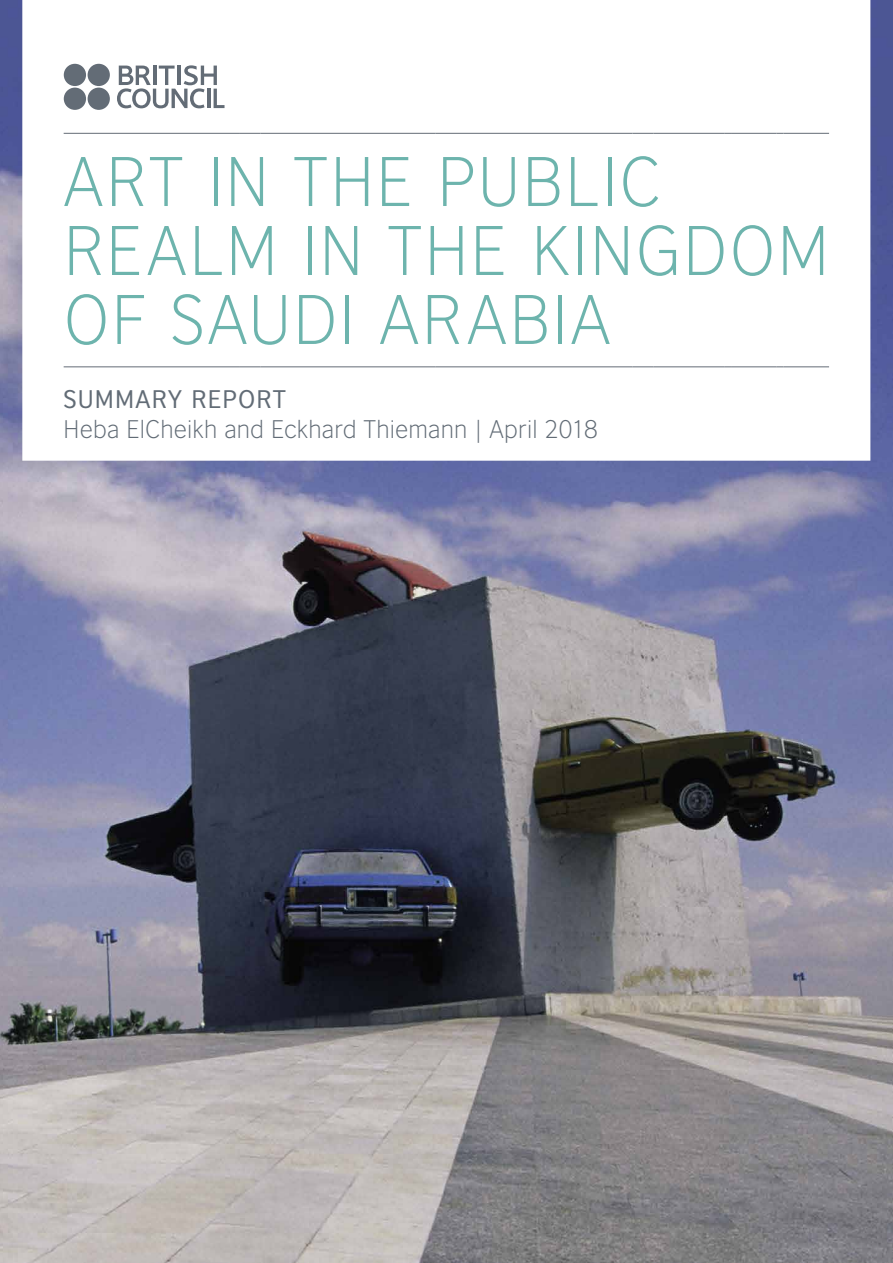
<style>
.page{position:relative;width:893px;height:1263px;background:#fff}
.page>*{position:absolute;margin:0;border:0;box-sizing:border-box;transform-origin:0 0}
.t1{font:300 66px/69px "British Council Sans";letter-spacing:.03em;color:#6db4ad}
.t2{font:300 24px "British Council Sans";letter-spacing:.005em;color:#626c76}
.t3{font:24px "British Council Sans";letter-spacing:.045em;color:#626c76}
</style>
<div class="page">
<img style="left:0;top:0;width:893px;height:1263px">
<svg style="left:22px;top:0;width:848px;height:461px"></svg>
<hr style="left:64px;top:133px;width:175px;height:1px;background:#636c76">
<svg style="left:239px;top:133px;width:21px;height:1px"></svg>
<hr style="left:260px;top:133px;width:176px;height:1px;background:#636c76">
<svg style="left:436px;top:133px;width:21px;height:1px"></svg>
<hr style="left:457px;top:133px;width:175px;height:1px;background:#636c76">
<svg style="left:632px;top:133px;width:22px;height:1px"></svg>
<hr style="left:654px;top:133px;width:70px;height:1px;background:#636c76">
<hr style="left:731px;top:133px;width:46px;height:1px;background:#636c76">
<hr style="left:783px;top:133px;width:46px;height:1px;background:#636c76">
<hr style="left:64px;top:366px;width:175px;height:1px;background:#636c76">
<svg style="left:239px;top:366px;width:21px;height:1px"></svg>
<hr style="left:260px;top:366px;width:176px;height:1px;background:#636c76">
<svg style="left:436px;top:366px;width:21px;height:1px"></svg>
<hr style="left:457px;top:366px;width:175px;height:1px;background:#636c76">
<svg style="left:632px;top:366px;width:22px;height:1px"></svg>
<hr style="left:654px;top:366px;width:70px;height:1px;background:#636c76">
<hr style="left:731px;top:366px;width:46px;height:1px;background:#636c76">
<hr style="left:783px;top:366px;width:46px;height:1px;background:#636c76">
<svg style="left:117px;top:65px;width:108px;height:43px"></svg>
<div style="left:64px;top:64px;width:22px;height:22px;background:#636c76;border-radius:50%"></div>
<div style="left:88px;top:64px;width:22px;height:22px;background:#636c76;border-radius:50%"></div>
<div style="left:64px;top:88px;width:22px;height:22px;background:#636c76;border-radius:50%"></div>
<div style="left:88px;top:88px;width:22px;height:22px;background:#636c76;border-radius:50%"></div>
<p class="t1" style="left:64px;top:142px;width:767px">ART IN THE PUBLIC<br>REALM IN THE KINGDOM<br>OF SAUDI ARABIA</p>
<p class="t3" style="left:64px;top:379px;width:224px">SUMMARY REPORT</p>
<p class="t2" style="left:64px;top:410px;width:536px">Heba ElCheikh and Eckhard Thiemann | April 2018</p>
</div>
